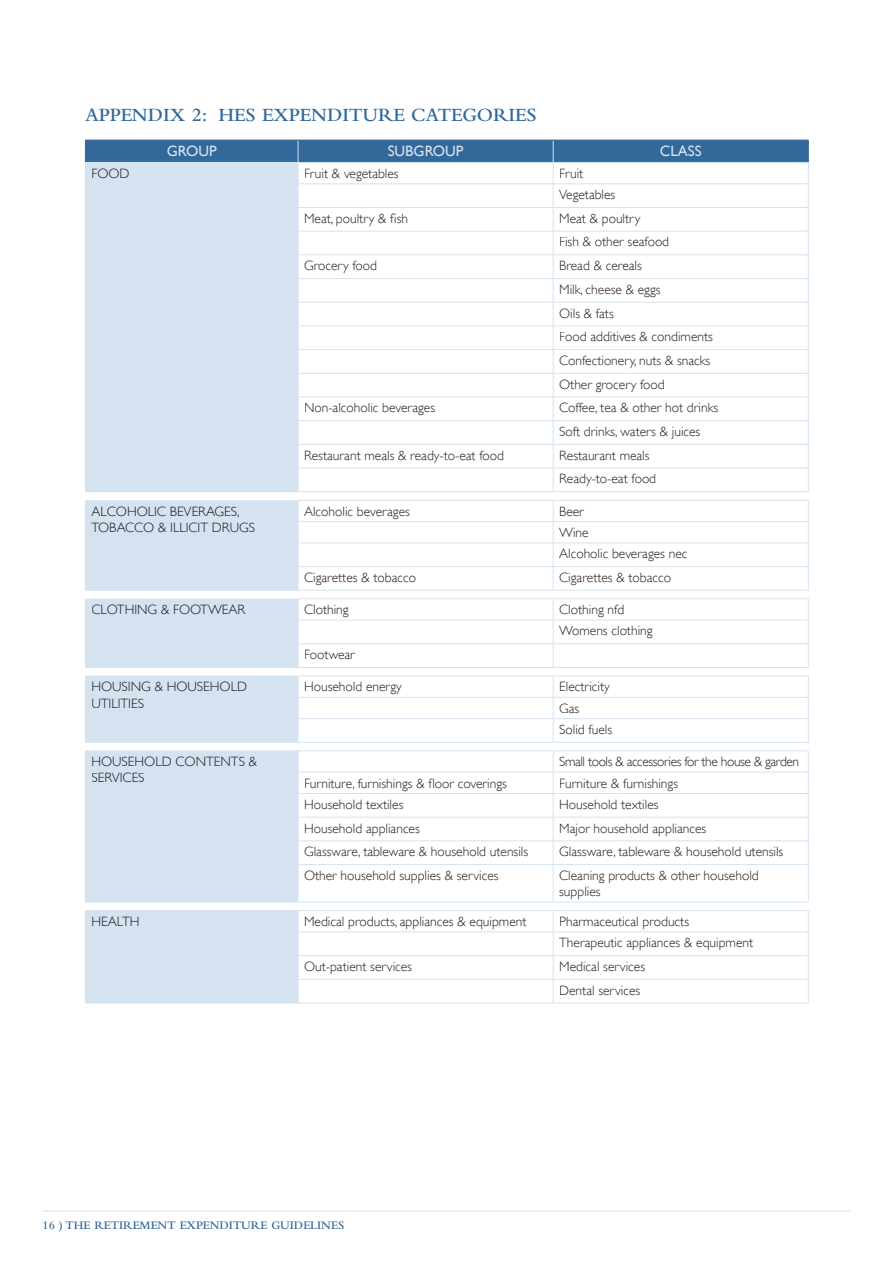
<style>
.page{position:relative;width:893px;height:1263px;background:#fff}
.page>*{position:absolute;margin:0;border:0;box-sizing:border-box;transform-origin:0 0}
.t1{font:600 19.5px "Bembo";color:#32689a}
.t2{font:15px "Gill Sans";color:#d5e3f0}
.t3{font:300 13.5px/23.7px "Gill Sans";color:#231f20}
.t4{font:300 13.5px/16.2px "Gill Sans";color:#17181d}
.t5{font:300 13.5px "Gill Sans";letter-spacing:-.03em;color:#231f20}
.t6{font:600 12px "Bembo";color:#32689a}
</style>
<div class="page">
<hr style="left:43px;top:1210px;width:807px;height:1px;background:#d5e3f0">
<svg style="left:85px;top:500px;width:213px;height:502px;background:#d7e4f0"></svg>
<hr style="left:85px;top:491px;width:724px;height:1px;background:#d5e3f0">
<svg style="left:85px;top:500px;width:1px;height:90px"></svg>
<hr style="left:298px;top:500px;width:511px;height:1px;background:#d5e3f0">
<svg style="left:298px;top:501px;width:1px;height:89px"></svg>
<svg style="left:553px;top:501px;width:1px;height:89px"></svg>
<svg style="left:808px;top:501px;width:1px;height:89px"></svg>
<hr style="left:298px;top:521px;width:511px;height:1px;background:#d5e3f0">
<hr style="left:298px;top:542px;width:511px;height:1px;background:#d5e3f0">
<hr style="left:298px;top:566px;width:511px;height:1px;background:#d5e3f0">
<hr style="left:85px;top:590px;width:724px;height:1px;background:#d5e3f0">
<svg style="left:85px;top:599px;width:1px;height:68px"></svg>
<hr style="left:85px;top:620px;width:213px;height:1px;background:#d5e3f0">
<hr style="left:85px;top:643px;width:213px;height:1px;background:#d5e3f0">
<hr style="left:298px;top:598px;width:511px;height:1px;background:#d5e3f0">
<svg style="left:298px;top:599px;width:1px;height:68px"></svg>
<svg style="left:553px;top:599px;width:1px;height:68px"></svg>
<svg style="left:808px;top:599px;width:1px;height:68px"></svg>
<hr style="left:298px;top:620px;width:511px;height:1px;background:#d5e3f0">
<hr style="left:298px;top:643px;width:511px;height:1px;background:#d5e3f0">
<hr style="left:85px;top:667px;width:724px;height:1px;background:#d5e3f0">
<svg style="left:85px;top:677px;width:1px;height:65px"></svg>
<hr style="left:85px;top:676px;width:213px;height:1px;background:#d5e3f0">
<hr style="left:85px;top:718px;width:213px;height:1px;background:#d5e3f0">
<hr style="left:85px;top:742px;width:213px;height:1px;background:#d5e3f0">
<svg style="left:85px;top:751px;width:1px;height:113px"></svg>
<hr style="left:85px;top:865px;width:1px;height:37px;background:#d5e3f0">
<hr style="left:85px;top:750px;width:213px;height:1px;background:#d5e3f0">
<hr style="left:85px;top:793px;width:213px;height:1px;background:#d5e3f0">
<hr style="left:85px;top:817px;width:213px;height:1px;background:#d5e3f0">
<hr style="left:85px;top:840px;width:213px;height:1px;background:#d5e3f0">
<hr style="left:85px;top:864px;width:213px;height:1px;background:#d5e3f0">
<hr style="left:85px;top:902px;width:213px;height:1px;background:#d5e3f0">
<svg style="left:85px;top:911px;width:1px;height:91px"></svg>
<hr style="left:85px;top:910px;width:213px;height:1px;background:#d5e3f0">
<hr style="left:85px;top:931px;width:213px;height:1px;background:#d5e3f0">
<hr style="left:85px;top:955px;width:213px;height:1px;background:#d5e3f0">
<hr style="left:85px;top:979px;width:213px;height:1px;background:#d5e3f0">
<hr style="left:85px;top:1002px;width:213px;height:1px;background:#d5e3f0">
<hr style="left:298px;top:676px;width:511px;height:1px;background:#d5e3f0">
<svg style="left:298px;top:676px;width:1px;height:66px"></svg>
<svg style="left:553px;top:676px;width:1px;height:66px"></svg>
<svg style="left:808px;top:676px;width:1px;height:66px"></svg>
<hr style="left:298px;top:697px;width:511px;height:1px;background:#d5e3f0">
<hr style="left:298px;top:718px;width:511px;height:1px;background:#d5e3f0">
<hr style="left:298px;top:742px;width:511px;height:1px;background:#d5e3f0">
<hr style="left:298px;top:750px;width:511px;height:1px;background:#d5e3f0">
<svg style="left:298px;top:751px;width:1px;height:113px"></svg>
<svg style="left:553px;top:751px;width:1px;height:113px"></svg>
<svg style="left:808px;top:751px;width:1px;height:113px"></svg>
<hr style="left:298px;top:865px;width:1px;height:37px;background:#d5e3f0">
<hr style="left:553px;top:865px;width:1px;height:37px;background:#d5e3f0">
<hr style="left:808px;top:865px;width:1px;height:37px;background:#d5e3f0">
<hr style="left:298px;top:772px;width:511px;height:1px;background:#d5e3f0">
<hr style="left:298px;top:793px;width:511px;height:1px;background:#d5e3f0">
<hr style="left:298px;top:817px;width:511px;height:1px;background:#d5e3f0">
<hr style="left:298px;top:840px;width:511px;height:1px;background:#d5e3f0">
<hr style="left:298px;top:864px;width:511px;height:1px;background:#d5e3f0">
<hr style="left:298px;top:902px;width:511px;height:1px;background:#d5e3f0">
<hr style="left:298px;top:910px;width:511px;height:1px;background:#d5e3f0">
<svg style="left:298px;top:911px;width:1px;height:91px"></svg>
<svg style="left:553px;top:911px;width:1px;height:91px"></svg>
<svg style="left:808px;top:911px;width:1px;height:91px"></svg>
<hr style="left:298px;top:931px;width:511px;height:1px;background:#d5e3f0">
<hr style="left:298px;top:955px;width:511px;height:1px;background:#d5e3f0">
<hr style="left:298px;top:979px;width:511px;height:1px;background:#d5e3f0">
<hr style="left:298px;top:1002px;width:511px;height:1px;background:#d5e3f0">
<svg style="left:85px;top:140px;width:724px;height:351px"></svg>
<div style="left:92px;top:168px;width:37px;height:10px;background:#d5e3f0"></div>
<div style="left:91px;top:506px;width:148px;height:11px;background:#d5e3f0"></div>
<div style="left:91px;top:522px;width:164px;height:10px;background:#d5e3f0"></div>
<div style="left:92px;top:605px;width:154px;height:9px;background:#d5e3f0"></div>
<div style="left:92px;top:682px;width:155px;height:9px;background:#d5e3f0"></div>
<div style="left:92px;top:698px;width:51px;height:10px;background:#d5e3f0"></div>
<div style="left:92px;top:757px;width:165px;height:9px;background:#d5e3f0"></div>
<div style="left:92px;top:773px;width:52px;height:9px;background:#d5e3f0"></div>
<div style="left:92px;top:917px;width:46px;height:9px;background:#d5e3f0"></div>
<h1 class="t1" style="left:85px;top:108px;width:453px">APPENDIX 2: HES EXPENDITURE CATEGORIES</h1>
<p class="t2" style="left:167px;top:143px;width:51px">GROUP</p>
<p class="t2" style="left:388px;top:143px;width:77px">SUBGROUP</p>
<p class="t2" style="left:660px;top:143px;width:43px">CLASS</p>
<p class="t4" style="left:91px;top:165px;width:40px">FOOD</p>
<p class="t3" style="left:304px;top:161px;width:96px">Fruit &amp; vegetables</p>
<p class="t3" style="left:559px;top:163px;width:58px;line-height:21.3px">Fruit<br>Vegetables</p>
<p class="t3" style="left:304px;top:206px;width:106px">Meat, poultry &amp; fish</p>
<p class="t3" style="left:559px;top:206px;width:112px">Meat &amp; poultry<br>Fish &amp; other seafood</p>
<p class="t3" style="left:304px;top:254px;width:75px">Grocery food</p>
<p class="t3" style="left:559px;top:254px;width:155px">Bread &amp; cereals<br>Milk, cheese &amp; eggs<br>Oils &amp; fats<br>Food additives &amp; condiments<br>Confectionery, nuts &amp; snacks<br>Other grocery food</p>
<p class="t3" style="left:304px;top:396px;width:133px">Non-alcoholic beverages</p>
<p class="t3" style="left:559px;top:396px;width:161px">Coffee, tea &amp; other hot drinks<br>Soft drinks, waters &amp; juices</p>
<p class="t3" style="left:304px;top:443px;width:201px">Restaurant meals &amp; ready-to-eat food</p>
<p class="t3" style="left:559px;top:443px;width:99px">Restaurant meals<br>Ready-to-eat food</p>
<p class="t4" style="left:91px;top:503px;width:165px">ALCOHOLIC BEVERAGES,<br>TOBACCO &amp; ILLICIT DRUGS</p>
<p class="t3" style="left:304px;top:499px;width:107px">Alcoholic beverages</p>
<p class="t3" style="left:559px;top:500px;width:130px;line-height:21.3px">Beer<br>Wine<br>Alcoholic beverages nec</p>
<p class="t3" style="left:304px;top:566px;width:113px">Cigarettes &amp; tobacco</p>
<p class="t3" style="left:559px;top:566px;width:113px">Cigarettes &amp; tobacco</p>
<p class="t4" style="left:91px;top:601px;width:155px">CLOTHING &amp; FOOTWEAR</p>
<p class="t3" style="left:304px;top:598px;width:46px">Clothing</p>
<p class="t3" style="left:559px;top:599px;width:95px;line-height:21.3px">Clothing nfd<br>Womens clothing</p>
<p class="t3" style="left:304px;top:643px;width:52px">Footwear</p>
<p class="t4" style="left:91px;top:679px;width:157px">HOUSING &amp; HOUSEHOLD<br>UTILITIES</p>
<p class="t3" style="left:304px;top:675px;width:99px">Household energy</p>
<p class="t3" style="left:559px;top:676px;width:55px;line-height:21.3px">Electricity<br>Gas<br>Solid fuels</p>
<p class="t4" style="left:91px;top:754px;width:167px">HOUSEHOLD CONTENTS &amp;<br>SERVICES</p>
<p class="t5" style="left:559px;top:754px;width:242px">Small tools &amp; accessories for the house &amp; garden</p>
<p class="t3" style="left:304px;top:771px;width:204px">Furniture, furnishings &amp; floor coverings</p>
<p class="t3" style="left:559px;top:771px;width:120px">Furniture &amp; furnishings</p>
<p class="t3" style="left:304px;top:792px;width:101px">Household textiles</p>
<p class="t3" style="left:559px;top:792px;width:101px">Household textiles</p>
<p class="t3" style="left:304px;top:816px;width:117px">Household appliances</p>
<p class="t3" style="left:559px;top:816px;width:149px">Major household appliances</p>
<p class="t3" style="left:304px;top:840px;width:226px">Glassware, tableware &amp; household utensils</p>
<p class="t3" style="left:559px;top:840px;width:226px">Glassware, tableware &amp; household utensils</p>
<p class="t3" style="left:304px;top:863px;width:196px">Other household supplies &amp; services</p>
<p class="t3" style="left:559px;top:867px;width:201px;line-height:16.2px">Cleaning products &amp; other household supplies</p>
<p class="t4" style="left:91px;top:913px;width:50px">HEALTH</p>
<p class="t3" style="left:304px;top:910px;width:224px">Medical products, appliances &amp; equipment</p>
<p class="t3" style="left:559px;top:911px;width:195px;line-height:21.3px">Pharmaceutical products<br>Therapeutic appliances &amp; equipment</p>
<p class="t3" style="left:304px;top:955px;width:110px">Out-patient services</p>
<p class="t3" style="left:559px;top:955px;width:87px">Medical services<br>Dental services</p>
<p class="t6" style="left:43px;top:1221px;width:303px">16 ) THE RETIREMENT EXPENDITURE GUIDELINES</p>
</div>
